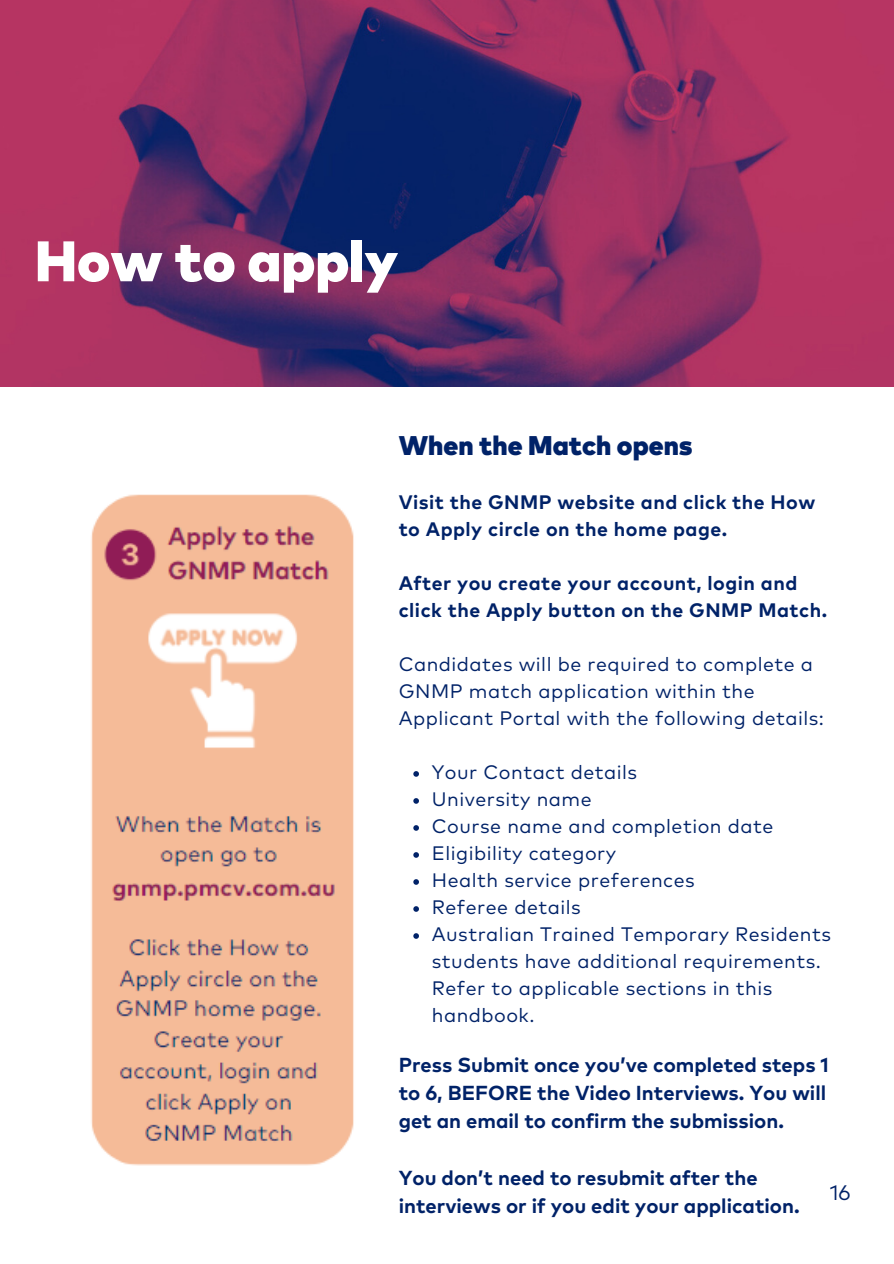
<style>
.page{position:relative;width:894px;height:1264px;background:#fff}
.page>*{position:absolute;margin:0;border:0;box-sizing:border-box;transform-origin:0 0}
.t1{font:900 57px "Mark Pro";color:#fff}
.t2{font:900 27px "Mark Pro";color:#002268}
.t3{font:21px "Mark Pro";color:#002268}
.t4{font:700 20.25px/28.2px "Mark Pro";color:#002268}
.t5{font:19.5px/27px "Mark Pro";letter-spacing:.025em;color:#002268}
.t6{font:700 19.5px/27px "Mark Pro";letter-spacing:.025em;color:#002268}
</style>
<div class="page">
<img style="left:0;top:0;width:893px;height:386px">
<img style="left:91px;top:494px;width:263px;height:672px">
<svg style="left:413px;top:771px;width:6px;height:5px"></svg>
<svg style="left:413px;top:798px;width:6px;height:5px"></svg>
<svg style="left:413px;top:825px;width:6px;height:5px"></svg>
<svg style="left:413px;top:852px;width:6px;height:5px"></svg>
<svg style="left:413px;top:879px;width:6px;height:5px"></svg>
<svg style="left:413px;top:906px;width:6px;height:5px"></svg>
<svg style="left:413px;top:933px;width:6px;height:5px"></svg>
<h1 class="t1" style="left:35px;top:236px;width:364px">How to apply</h1>
<h2 class="t2" style="left:398px;top:434px;width:295px">When the Match opens</h2>
<p class="t6" style="left:398px;top:489px;width:418px">Visit the GNMP website and click the How to Apply circle on the home page.</p>
<p class="t6" style="left:398px;top:570px;width:430px">After you create your account, login and click the Apply button on the GNMP Match.</p>
<p class="t5" style="left:398px;top:651px;width:427px">Candidates will be required to complete a<br>GNMP match application within the<br>Applicant Portal with the following details:</p>
<p class="t5" style="left:432px;top:759px;width:400px">Your Contact details<br>University name<br>Course name and completion date<br>Eligibility category<br>Health service preferences<br>Referee details<br>Australian Trained Temporary Residents students have additional requirements.<br>Refer to applicable sections in this handbook.</p>
<p class="t4" style="left:398px;top:1051px;width:431px">Press Submit once you’ve completed steps 1 to 6, BEFORE the Video Interviews. You will get an email to confirm the submission.</p>
<p class="t4" style="left:398px;top:1164px;width:402px">You don’t need to resubmit after the interviews or if you edit your application.</p>
<p class="t3" style="left:829px;top:1183px;width:22px">16</p>
</div>
